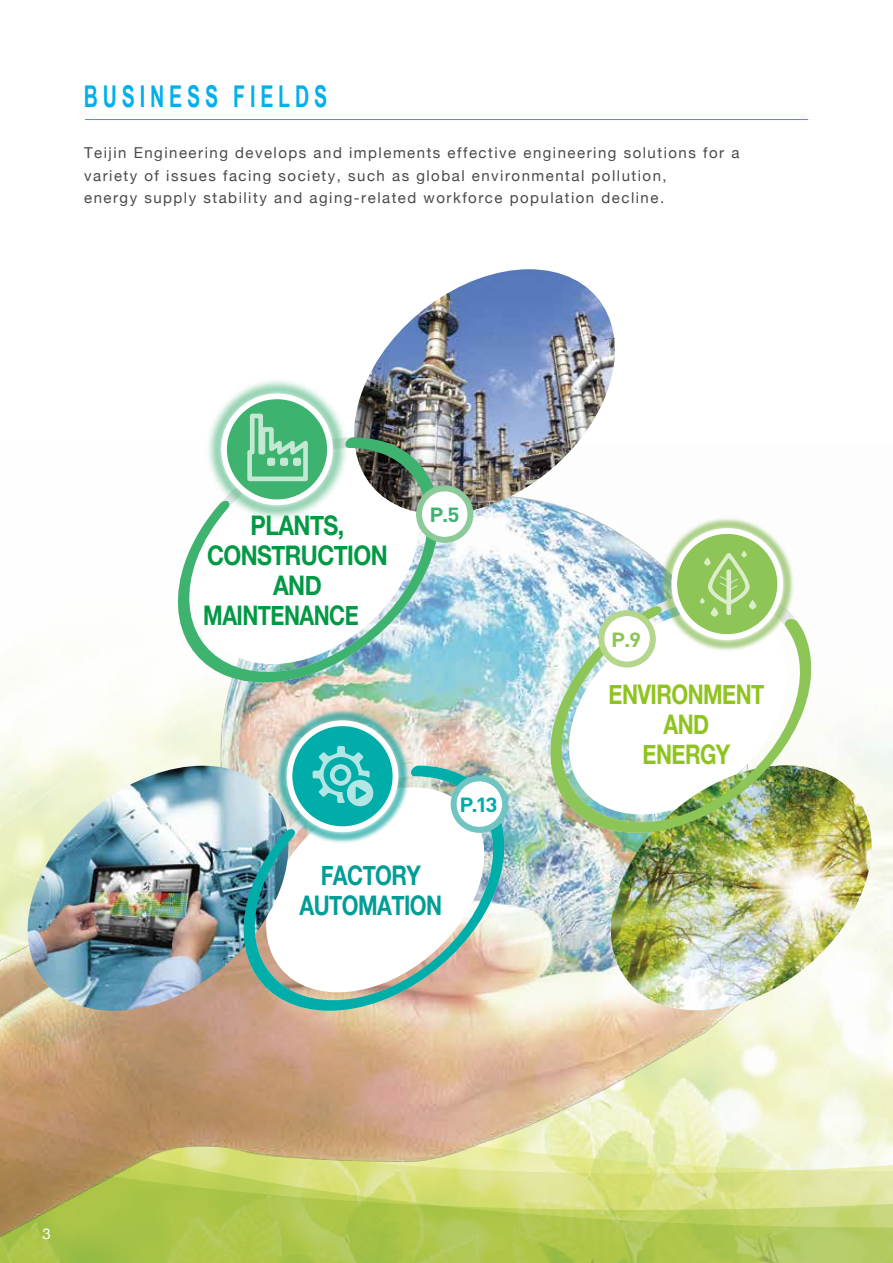
<style>
.page{position:relative;width:893px;height:1263px;background:#fff}
.page>*{position:absolute;margin:0;border:0;box-sizing:border-box;transform-origin:0 0}
.t1{font:700 30px "Arial Narrow";letter-spacing:.2em;color:#00afec;scale:.8 1}
.t2{font:700 27px "Helvetica Neue";letter-spacing:-.025em;color:#094;scale:.85 1}
.t3{font:700 27px/30px "Helvetica Neue";letter-spacing:-.025em;color:#8fc31f;text-align:center;scale:.8 1}
.t4{font:700 27px/30px "Helvetica Neue";letter-spacing:-.025em;color:#009e96;text-align:center;scale:.8 1}
.t5{font:700 27px "Helvetica Neue";letter-spacing:-.025em;color:#094;scale:.8 1}
.t6{font:700 20.25px "DIN Pro";color:#00ada9;scale:1.1 1}
.t7{font:700 20.25px "DIN Pro";color:#8dc556;scale:1.1 1}
.t8{font:700 20.25px "DIN Pro";color:#3eb370;scale:1.1 1}
.t9{font:15px/22.5px "Helvetica Neue";letter-spacing:.1em;color:#4c4948}
.t10{font:15px "Helvetica Neue";color:#fff}
</style>
<div class="page">
<img style="left:0;top:120px;width:893px;height:1143px">
<svg style="left:534px;top:588px;width:294px;height:177px;fill:#f7faf6"></svg>
<hr style="left:85px;top:119px;width:723px;height:1px;background:#00afec">
<img style="left:603px;top:765px;width:285px;height:245px">
<img style="left:534px;top:606px;width:280px;height:227px">
<svg style="left:601px;top:613px;width:52px;height:51px"></svg>
<div style="left:598px;top:610px;width:58px;height:57px;border:6px solid #b5d78b;border-radius:50%"></div>
<img style="left:610px;top:467px;width:235px;height:234px">
<div style="left:671px;top:528px;width:112px;height:112px;background:#fff;border-radius:50%"></div>
<div style="left:677px;top:534px;width:100px;height:100px;background:#8dc556;border-radius:50%"></div>
<svg style="left:749px;top:600px;width:7px;height:9px"></svg>
<svg style="left:700px;top:553px;width:50px;height:62px"></svg>
<svg style="left:711px;top:607px;width:7px;height:10px"></svg>
<svg style="left:741px;top:550px;width:6px;height:7px"></svg>
<svg style="left:704px;top:557px;width:7px;height:9px"></svg>
<img style="left:337px;top:269px;width:295px;height:245px">
<img style="left:161px;top:437px;width:294px;height:245px">
<div style="left:419px;top:488px;width:51px;height:52px;background:#fff;border-radius:50%"></div>
<div style="left:416px;top:485px;width:57px;height:58px;border:6px solid #8cca9a;border-radius:50%"></div>
<img style="left:160px;top:332px;width:234px;height:235px">
<svg style="left:221px;top:393px;width:112px;height:112px"></svg>
<div style="left:227px;top:399px;width:100px;height:100px;background:#3eb370;border-radius:50%"></div>
<svg style="left:247px;top:414px;width:61px;height:67px"></svg>
<div style="left:267px;top:458px;width:8px;height:8px;border:5px solid #fff"></div>
<div style="left:280px;top:458px;width:8px;height:8px;border:5px solid #fff"></div>
<div style="left:293px;top:458px;width:8px;height:8px;border:5px solid #fff"></div>
<img style="left:11px;top:766px;width:216px;height:245px">
<img style="left:227px;top:766px;width:294px;height:245px">
<img style="left:225px;top:659px;width:235px;height:234px">
<div style="left:287px;top:720px;width:111px;height:112px;background:#fff;border-radius:50%"></div>
<div style="left:292px;top:726px;width:101px;height:100px;background:#00ada9;border-radius:50%"></div>
<svg style="left:347px;top:780px;width:26px;height:26px"></svg>
<svg style="left:313px;top:746px;width:57px;height:57px"></svg>
<div style="left:330px;top:764px;width:21px;height:22px;border:5px solid #fff;border-radius:50%"></div>
<div style="left:454px;top:778px;width:51px;height:52px;background:#fff;border-radius:50%"></div>
<div style="left:451px;top:775px;width:57px;height:58px;border:6px solid #70c5c2;border-radius:50%"></div>
<h1 class="t1" style="left:84px;top:73px;width:306px">BUSINESS FIELDS</h1>
<p class="t9" style="left:84px;top:143px;width:657px">Teijin Engineering develops and implements effective engineering solutions for a variety of issues facing society, such as global environmental pollution,<br>energy supply stability and aging-related workforce population decline.</p>
<h2 class="t2" style="left:251px;top:505px;width:111px">PLANTS,</h2>
<h2 class="t2" style="left:207px;top:535px;width:214px">CONSTRUCTION</h2>
<h2 class="t2" style="left:273px;top:565px;width:59px">AND</h2>
<h2 class="t5" style="left:203px;top:595px;width:196px">MAINTENANCE</h2>
<h3 class="t8" style="left:429px;top:501px;width:29px">P.5</h3>
<h3 class="t6" style="left:460px;top:791px;width:36px">P.13</h3>
<h2 class="t4" style="left:299px;top:861px;width:180px">FACTORY<br>AUTOMATION</h2>
<h3 class="t7" style="left:611px;top:626px;width:29px">P.9</h3>
<h2 class="t3" style="left:609px;top:680px;width:196px">ENVIRONMENT<br>AND<br>ENERGY</h2>
<p class="t10" style="left:43px;top:1222px;width:10px">3</p>
</div>
